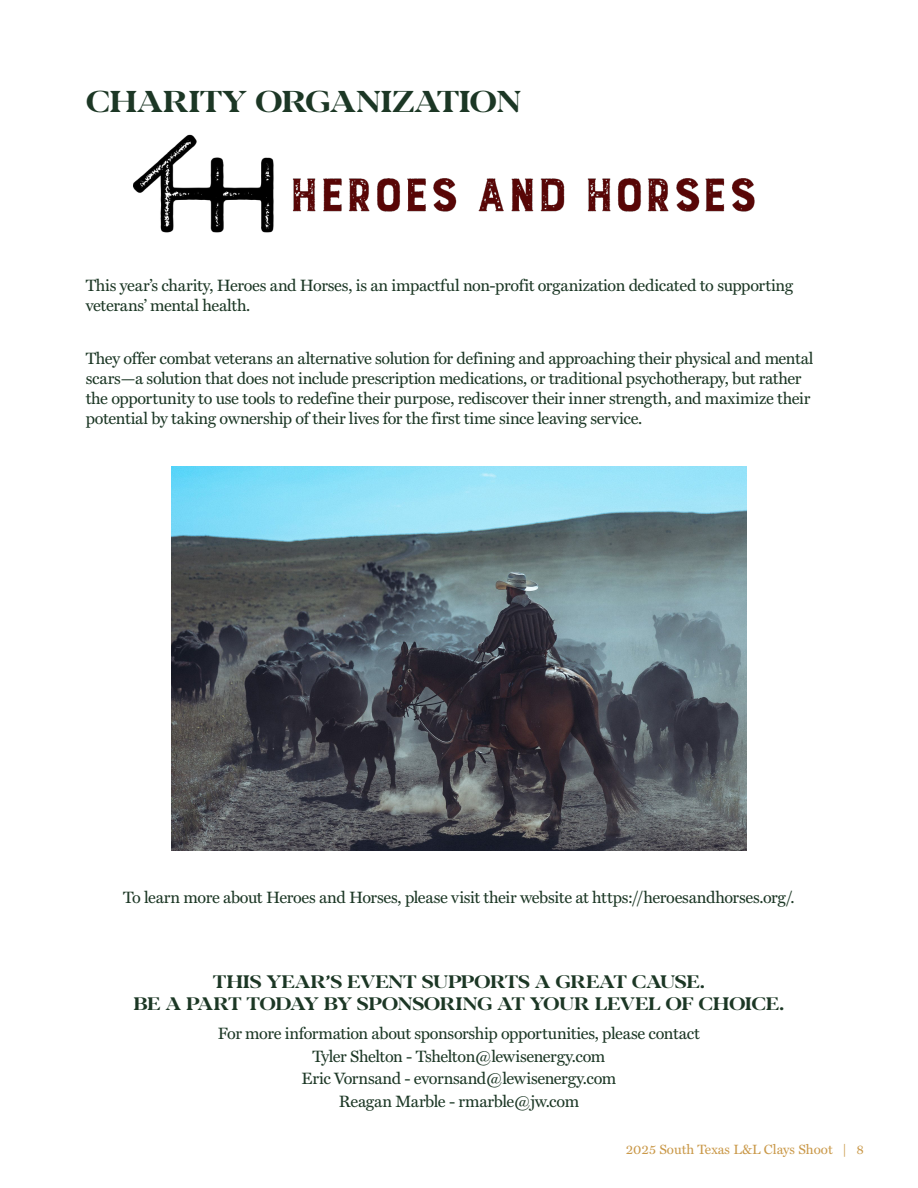
<style>
.page{position:relative;width:918px;height:1188px;background:#fff}
.page>*{position:absolute;margin:0;border:0;box-sizing:border-box;transform-origin:0 0}
.t1{font:700 30px "Blacker Pro Tit";letter-spacing:-.025em;color:#1c3725}
.t2{font:700 18px "Blacker Pro Tit";letter-spacing:-.02em;color:#1c3725}
.t3{font:16.5px/19.8px "Miller Text";letter-spacing:-.02em;color:#1c3725}
.t4{font:700 13.5px "Miller Text";color:#ca994a}
</style>
<div class="page">
<img style="left:133px;top:134px;width:622px;height:99px">
<img style="left:171px;top:467px;width:576px;height:383px">
<p class="t1" style="left:86px;top:80px;width:437px">CHARITY ORGANIZATION</p>
<p class="t3" style="left:86px;top:276px;width:709px">This year’s charity, Heroes and Horses, is an impactful non-profit organization dedicated to supporting veterans’ mental health.</p>
<p class="t3" style="left:86px;top:349px;width:729px">They offer combat veterans an alternative solution for defining and approaching their physical and mental scars—a solution that does not include prescription medications, or traditional psychotherapy, but rather the opportunity to use tools to redefine their purpose, rediscover their inner strength, and maximize their potential by taking ownership of their lives for the first time since leaving service.</p>
<p class="t3" style="left:123px;top:888px;width:673px">To learn more about Heroes and Horses, please visit their website at https://heroesandhorses.org/.</p>
<p class="t2" style="left:213px;top:969px;width:26px">THIS</p>
<p class="t2" style="left:267px;top:969px;width:16px">YEAR</p>
<p class="t2" style="left:325px;top:969px;width:112px">’S EVENT SUPPOR</p>
<p class="t2" style="left:505px;top:969px;width:82px">TS A GREA</p>
<p class="t2" style="left:613px;top:969px;width:47px">T CAUSE</p>
<p class="t2" style="left:700px;top:969px;width:7px">.</p>
<p class="t2" style="left:133px;top:991px;width:68px">BEAPAR</p>
<p class="t2" style="left:228px;top:991px;width:48px">T TODAY</p>
<p class="t2" style="left:324px;top:991px;width:48px">BY SPONSORIN</p>
<p class="t2" style="left:477px;top:991px;width:69px">G AT YOUR</p>
<p class="t2" style="left:595px;top:991px;width:132px">LEVEL OF CHOI</p>
<p class="t2" style="left:752px;top:991px;width:35px">CE.</p>
<p class="t3" style="left:218px;top:1022px;width:483px;line-height:22.5px;text-align:center">For more information about sponsorship opportunities, please contact Tyler Shelton - Tshelton@lewisenergy.com<br>Eric Vornsand - evornsand@lewisenergy.com<br>Reagan Marble - rmarble@jw.com</p>
<p class="t4" style="left:626px;top:1141px;width:240px">2025 South Texas L&amp;L Clays Shoot | 8</p>
</div>
